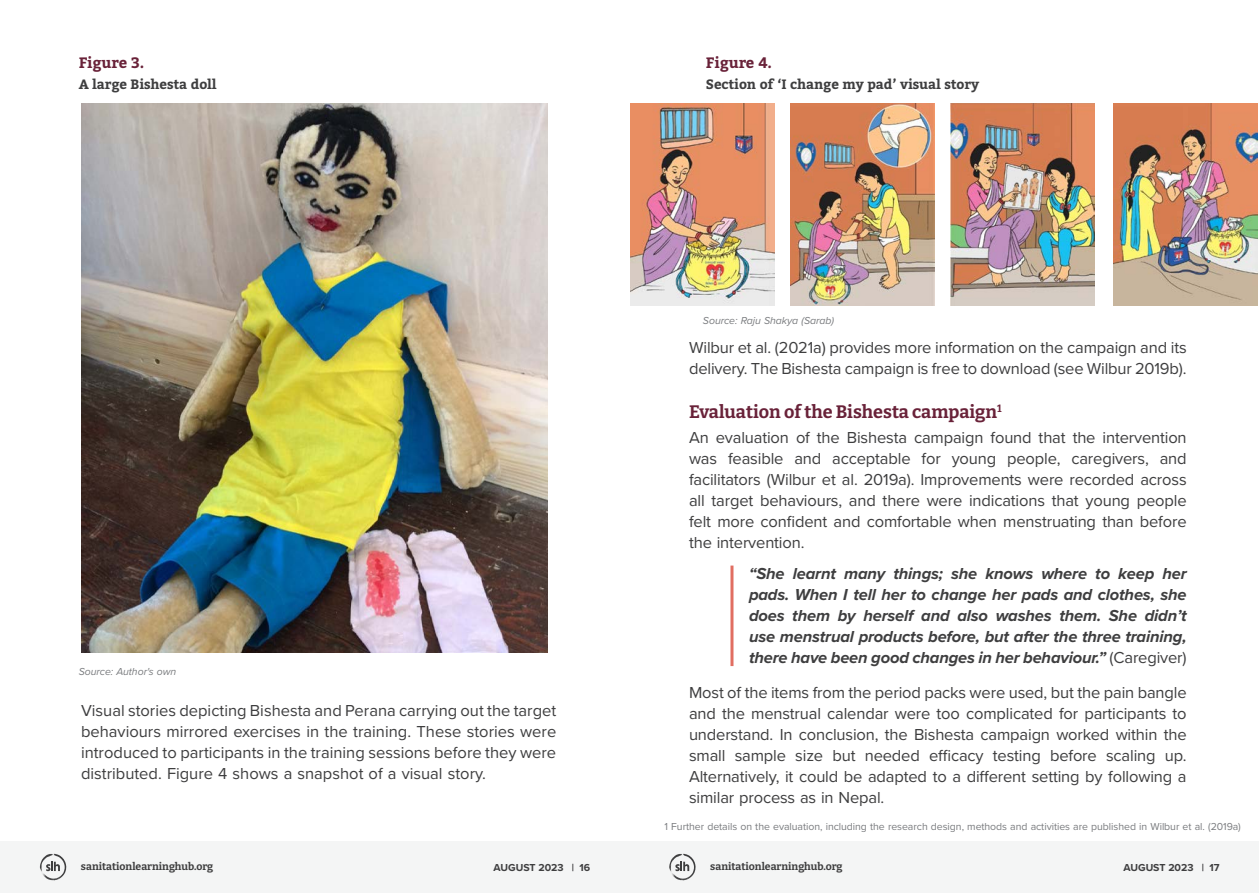
<style>
.page{position:relative;width:1259px;height:893px;background:#fff}
.page>*{position:absolute;margin:0;border:0;box-sizing:border-box;transform-origin:0 0}
.Title_-_H2{font:100 18px "Bitter";color:#692239}
.Body{font:16.5px/21px "Proxima Nova";letter-spacing:-.01em;color:#3e3e3f;text-align:justify}
.Quote_-_KII_PINK{font:italic 700 16.5px/21px "Proxima Nova";letter-spacing:-.01em;color:#3e3e3f;text-align:justify}
.Figure{font:700 15px "Bitter";letter-spacing:-.01em;color:#692239}
.Figure-2{font:700 13.5px "Bitter";letter-spacing:-.01em;color:#3e3e3f}
.Source{font:10.5px "Proxima Nova";letter-spacing:-.005em;color:#7a7c7f}
.t1{font:100 10.5px "Bitter";color:#3e3e3f}
.Source-2{font:italic 10.5px "Proxima Nova";letter-spacing:-.005em;color:#7a7c7f}
.t2{font:700 10.5px "Proxima Nova";color:#3e3e3f}
.s1{font-weight:400;font-style:normal}
</style>
<div class="page">
<img style="left:81px;top:103px;width:467px;height:550px">
<img style="left:631px;top:103px;width:144px;height:202px">
<img style="left:791px;top:103px;width:144px;height:202px">
<img style="left:951px;top:103px;width:144px;height:202px">
<img style="left:1113px;top:103px;width:144px;height:202px">
<hr style="left:730px;top:566px;width:3px;height:100px;background:#e16e61">
<div style="left:629px;top:841px;width:630px;height:52px;background:#f4f5f5"></div>
<div style="left:0;top:841px;width:629px;height:52px;background:#f4f5f5"></div>
<svg style="left:669px;top:854px;width:26px;height:26px"></svg>
<svg style="left:40px;top:854px;width:26px;height:26px"></svg>
<p class="Figure" style="left:79px;top:53px;width:67px">Figure 3.</p>
<p class="Figure-2" style="left:79px;top:75px;width:139px">A large Bishesta doll</p>
<p class="Source-2" style="left:79px;top:663px;width:99px">Source: Author's own</p>
<p class="Body" style="left:81px;top:699px;width:477px">Visual stories depicting Bishesta and Perana carrying out the target behaviours mirrored exercises in the training. These stories were introduced to participants in the training sessions before they were distributed. Figure 4 shows a snapshot of a visual story.</p>
<p class="Figure" style="left:706px;top:53px;width:68px">Figure 4.</p>
<p class="Figure-2" style="left:706px;top:75px;width:275px">Section of ‘I change my pad’ visual story</p>
<p class="Source-2" style="left:703px;top:313px;width:133px">Source: Raju Shakya (Sarab)</p>
<p class="Body" style="left:689px;top:336px;width:499px">Wilbur et al. (2021a) provides more information on the campaign and its delivery. The Bishesta campaign is free to download (see Wilbur 2019b).</p>
<p class="Title_-_H2" style="left:689px;top:400px;width:314px">Evaluation of the Bishesta campaign<sup>1</sup></p>
<p class="Body" style="left:689px;top:426px;width:499px">An evaluation of the Bishesta campaign found that the intervention was feasible and acceptable for young people, caregivers, and facilitators (Wilbur et al. 2019a). Improvements were recorded across all target behaviours, and there were indications that young people felt more confident and comfortable when menstruating than before the intervention.</p>
<p class="Quote_-_KII_PINK" style="left:749px;top:562px;width:439px">“She learnt many things; she knows where to keep her pads. When I tell her to change her pads and clothes, she does them by herself and also washes them. She didn’t use menstrual products before, but after the three training, there have been good changes in her behaviour.” <span class="s1">(Caregiver)</span></p>
<p class="Body" style="left:689px;top:681px;width:499px">Most of the items from the period packs were used, but the pain bangle and the menstrual calendar were too complicated for participants to understand. In conclusion, the Bishesta campaign worked within the small sample size but needed efficacy testing before scaling up.<br>Alternatively, it could be adapted to a different setting by following a similar process as in Nepal.</p>
<p class="Source" style="left:664px;top:818px;width:578px">1 Further details on the evaluation, including the research design, methods and activities are published in Wilbur et al. (2019a)</p>
<p class="t1" style="left:81px;top:859px;width:134px">sanitationlearninghub.org</p>
<p class="t2" style="left:493px;top:860px;width:98px">AUGUST 2023 | 16</p>
<p class="t1" style="left:710px;top:859px;width:134px">sanitationlearninghub.org</p>
<p class="t2" style="left:1123px;top:860px;width:97px">AUGUST 2023 | 17</p>
</div>
